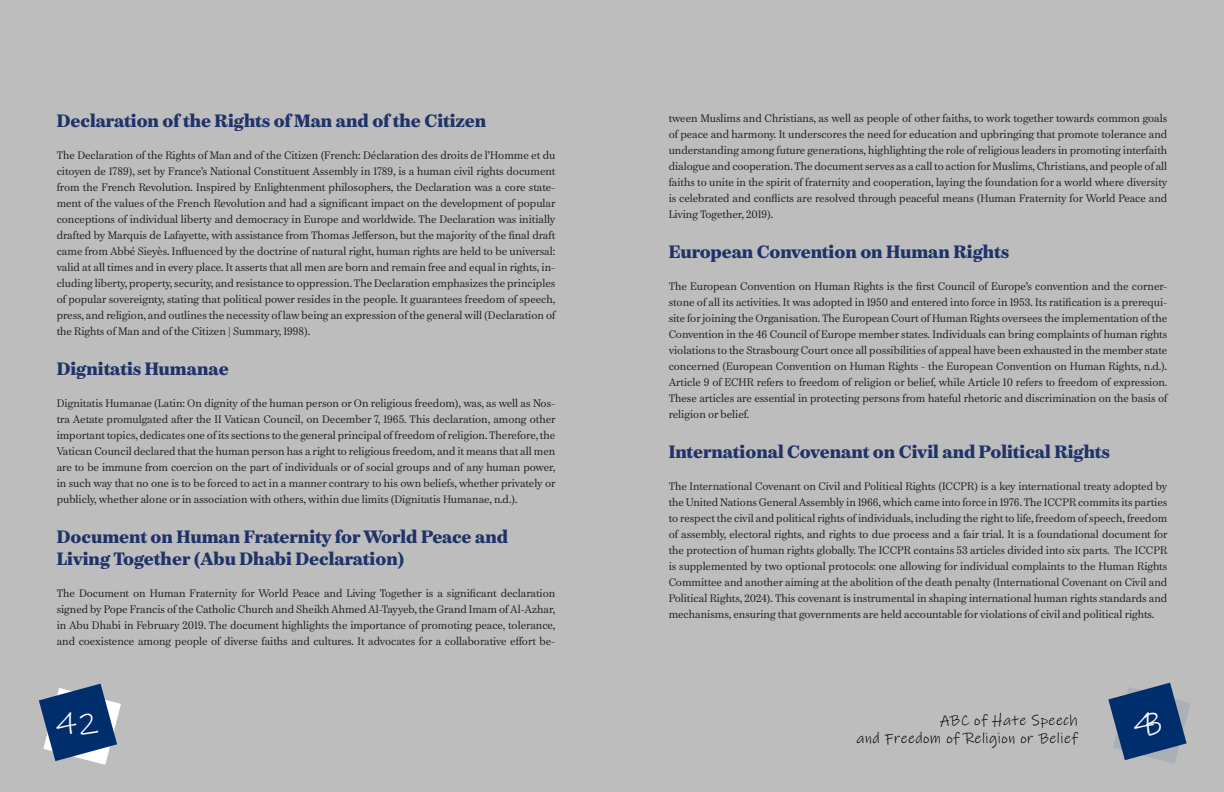
<style>
.page{position:relative;width:1224px;height:792px;background:#bdbdbd}
.page>*{position:absolute;margin:0;border:0;box-sizing:border-box;transform-origin:0 0}
.t1{font:30px "Ink Free";color:#fff}
.t2{font:800 18px "Chamberi Text";color:#1f3369}
.t3{font:15px "Ink Free";letter-spacing:.03em;color:#000}
.t4{font:11px/16px "Chamberi Text";color:#231f20;text-align:justify}
</style>
<div class="page">
<svg style="left:39px;top:684px;width:82px;height:81px"></svg>
<svg style="left:1108px;top:683px;width:82px;height:81px"></svg>
<p class="t2" style="left:57px;top:107px;width:431px">Declaration of the Rights of Man and of the Citizen</p>
<p class="t4" style="left:57px;top:147px;width:500px">The Declaration of the Rights of Man and of the Citizen (French: Déclaration des droits de l’Homme et du citoyen de 1789), set by France’s National Constituent Assembly in 1789, is a human civil rights document from the French Revolution. Inspired by Enlightenment philosophers, the Declaration was a core state&shy;ment of the values of the French Revolution and had a significant impact on the development of popular conceptions of individual liberty and democracy in Europe and worldwide. The Declaration was initially drafted by Marquis de Lafayette, with assistance from Thomas Jefferson, but the majority of the final draft came from Abbé Sieyès. Influenced by the doctrine of natural right, human rights are held to be universal: valid at all times and in every place. It asserts that all men are born and remain free and equal in rights, in&shy;cluding liberty, property, security, and resistance to oppression. The Declaration emphasizes the principles of popular sovereignty, stating that political power resides in the people. It guarantees freedom of speech, press, and religion, and outlines the necessity of law being an expression of the general will (Declaration of the Rights of Man and of the Citizen | Summary, 1998).</p>
<p class="t2" style="left:57px;top:355px;width:173px">Dignitatis Humanae</p>
<p class="t4" style="left:57px;top:395px;width:500px">Dignitatis Humanae (Latin: On dignity of the human person or On religious freedom), was, as well as Nos&shy;tra Aetate promulgated after the II Vatican Council, on December 7, 1965. This declaration, among other important topics, dedicates one of its sections to the general principal of freedom of religion. Therefore, the Vatican Council declared that the human person has a right to religious freedom, and it means that all men are to be immune from coercion on the part of individuals or of social groups and of any human power, in such way that no one is to be forced to act in a manner contrary to his own beliefs, whether privately or publicly, whether alone or in association with others, within due limits (Dignitatis Humanae, n.d.).</p>
<p class="t2" style="left:57px;top:523px;width:453px">Document on Human Fraternity for World Peace and</p>
<p class="t2" style="left:57px;top:544px;width:350px">Living Together (Abu Dhabi Declaration)</p>
<p class="t4" style="left:57px;top:584px;width:500px">The Document on Human Fraternity for World Peace and Living Together is a significant declaration signed by Pope Francis of the Catholic Church and Sheikh Ahmed Al-Tayyeb, the Grand Imam of Al-Azhar, in Abu Dhabi in February 2019. The document highlights the importance of promoting peace, tolerance, and coexistence among people of diverse faiths and cultures. It advocates for a collaborative effort be-</p>
<p class="t4" style="left:669px;top:109px;width:500px">tween Muslims and Christians, as well as people of other faiths, to work together towards common goals of peace and harmony. It underscores the need for education and upbringing that promote tolerance and understanding among future generations, highlighting the role of religious leaders in promoting interfaith dialogue and cooperation. The document serves as a call to action for Muslims, Christians, and people of all faiths to unite in the spirit of fraternity and cooperation, laying the foundation for a world where diversity is celebrated and conflicts are resolved through peaceful means (Human Fraternity for World Peace and Living Together, 2019).</p>
<p class="t2" style="left:669px;top:237px;width:342px">European Convention on Human Rights</p>
<p class="t4" style="left:669px;top:277px;width:500px">The European Convention on Human Rights is the first Council of Europe’s convention and the corner&shy;stone of all its activities. It was adopted in 1950 and entered into force in 1953. Its ratification is a prerequi&shy;site for joining the Organisation. The European Court of Human Rights oversees the implementation of the Convention in the 46 Council of Europe member states. Individuals can bring complaints of human rights violations to the Strasbourg Court once all possibilities of appeal have been exhausted in the member state concerned (European Convention on Human Rights - the European Convention on Human Rights, n.d.).<br>Article 9 of ECHR refers to freedom of religion or belief, while Article 10 refers to freedom of expression.<br>These articles are essential in protecting persons from hateful rhetoric and discrimination on the basis of religion or belief.</p>
<p class="t2" style="left:669px;top:437px;width:443px">International Covenant on Civil and Political Rights</p>
<p class="t4" style="left:669px;top:477px;width:500px">The International Covenant on Civil and Political Rights (ICCPR) is a key international treaty adopted by the United Nations General Assembly in 1966, which came into force in 1976. The ICCPR commits its parties to respect the civil and political rights of individuals, including the right to life, freedom of speech, freedom of assembly, electoral rights, and rights to due process and a fair trial. It is a foundational document for the protection of human rights globally. The ICCPR contains 53 articles divided into six parts. The ICCPR is supplemented by two optional protocols: one allowing for individual complaints to the Human Rights Committee and another aiming at the abolition of the death penalty (International Covenant on Civil and Political Rights, 2024). This covenant is instrumental in shaping international human rights standards and mechanisms, ensuring that governments are held accountable for violations of civil and political rights.</p>
<h1 class="t1" style="left:56px;top:701px;width:44px">42</h1>
<h3 class="t3" style="left:940px;top:710px;width:139px">ABC of Hate Speech</h3>
<h1 class="t1" style="left:1133px;top:701px;width:32px">43</h1>
<h3 class="t3" style="left:857px;top:728px;width:223px">and Freedom of Religion or Belief</h3>
</div>
